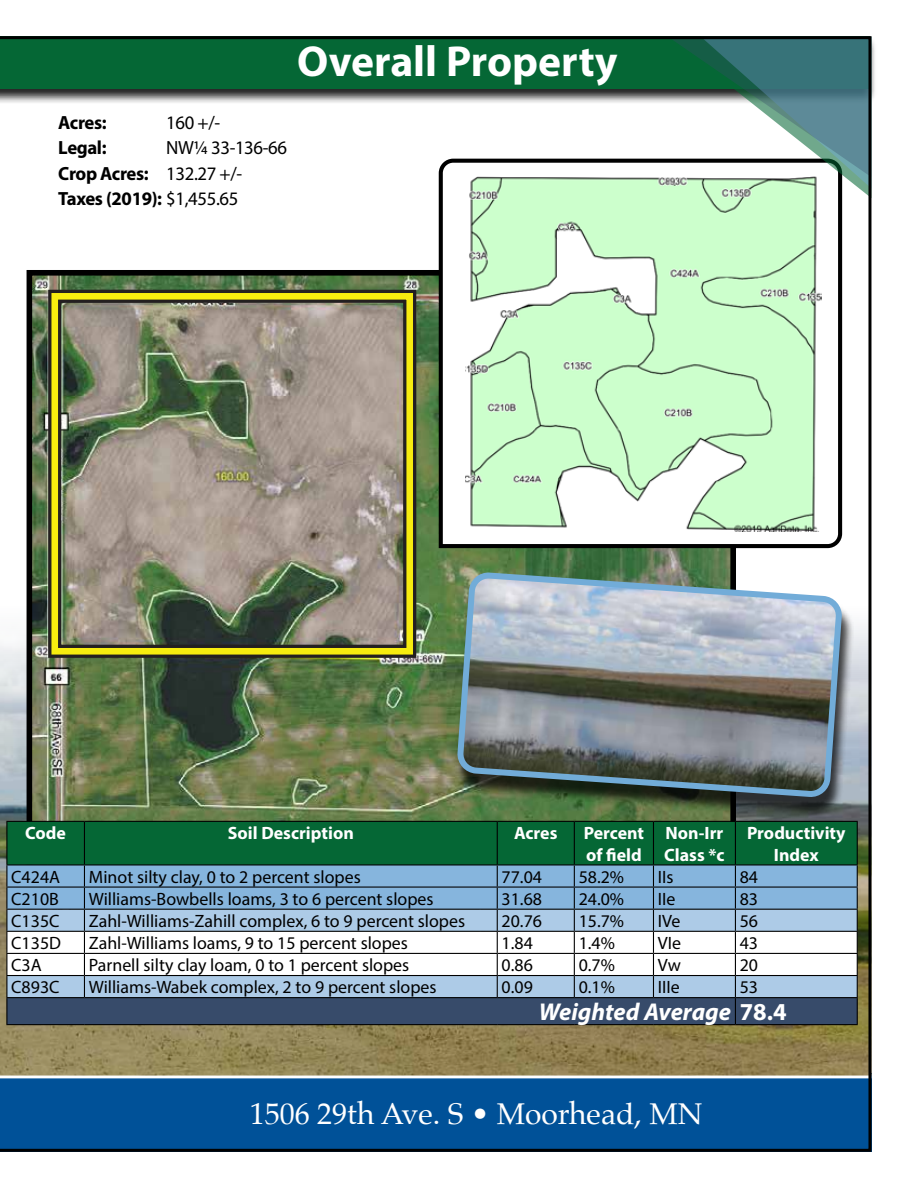
<style>
.page{position:relative;width:918px;height:1188px;background:#fff}
.page>*{position:absolute;margin:0;border:0;box-sizing:border-box;transform-origin:0 0}
.t1{font:700 43.5px "Myriad Pro";color:#fff}
.t2{font:30px "Palatino";color:#fff}
.t3{font:italic 700 24.45px "Myriad Pro";color:#fff}
.t4{font:19.05px/25.5px "Myriad Pro";letter-spacing:-.02em;color:#000}
.t5{font:700 19.05px "Myriad Pro";letter-spacing:-.02em;color:#000}
.t6{font:17.85px "Myriad Pro";color:#000}
.t7{font:700 17.85px/21.5px "Myriad Pro";color:#fff}
.s1{font-weight:700}
.s2{font-style:normal}
</style>
<div class="page">
<div style="left:0;top:35px;width:878px;height:70px;background:#000;opacity:.87"></div>
<img style="left:0;top:36px;width:871px;height:1116px">
<p class="t5" style="left:58px;top:110px;width:50px">Acres:</p>
<p class="t4" style="left:166px;top:109px;width:55px">160 +/-</p>
<p class="t5" style="left:58px;top:135px;width:50px">Legal:</p>
<p class="t4" style="left:58px;top:135px;width:230px;text-indent:108px">NW1/4 33-136-66<br><span class="s1">Crop Acres:</span> 132.27 +/-<br><span class="s1">Taxes (2019):</span> $1,455.65</p>
<h1 class="t1" style="left:297px;top:33px;width:322px">Overall Property</h1>
<p class="t7" style="left:25px;top:822px;width:42px">Code</p>
<p class="t7" style="left:228px;top:822px;width:127px">Soil Description</p>
<p class="t7" style="left:514px;top:822px;width:45px">Acres</p>
<p class="t7" style="left:584px;top:822px;width:62px">Percent of field</p>
<p class="t7" style="left:664px;top:822px;width:62px">Non-Irr<br>Class *c</p>
<p class="t7" style="left:747px;top:822px;width:100px;text-align:center">Productivity<br>Index</p>
<p class="t6" style="left:11px;top:866px;width:50px">C424A</p>
<p class="t6" style="left:89px;top:866px;width:273px">Minot silty clay, 0 to 2 percent slopes</p>
<p class="t6" style="left:502px;top:866px;width:42px">77.04</p>
<p class="t6" style="left:579px;top:866px;width:47px">58.2%</p>
<p class="t6" style="left:658px;top:866px;width:17px">IIs</p>
<p class="t6" style="left:740px;top:866px;width:20px">84</p>
<p class="t6" style="left:11px;top:888px;width:49px">C210B</p>
<p class="t6" style="left:89px;top:888px;width:346px">Williams-Bowbells loams, 3 to 6 percent slopes</p>
<p class="t6" style="left:502px;top:888px;width:42px">31.68</p>
<p class="t6" style="left:579px;top:888px;width:47px">24.0%</p>
<p class="t6" style="left:658px;top:888px;width:19px">IIe</p>
<p class="t6" style="left:740px;top:888px;width:20px">83</p>
<p class="t6" style="left:11px;top:910px;width:50px">C135C</p>
<p class="t6" style="left:89px;top:910px;width:378px">Zahl-Williams-Zahill complex, 6 to 9 percent slopes</p>
<p class="t6" style="left:502px;top:910px;width:42px">20.76</p>
<p class="t6" style="left:579px;top:910px;width:47px">15.7%</p>
<p class="t6" style="left:658px;top:910px;width:24px">IVe</p>
<p class="t6" style="left:740px;top:910px;width:20px">56</p>
<p class="t6" style="left:11px;top:932px;width:51px">C135D</p>
<p class="t6" style="left:89px;top:932px;width:321px">Zahl-Williams loams, 9 to 15 percent slopes</p>
<p class="t6" style="left:502px;top:932px;width:33px">1.84</p>
<p class="t6" style="left:579px;top:932px;width:38px">1.4%</p>
<p class="t6" style="left:658px;top:932px;width:25px">VIe</p>
<p class="t6" style="left:740px;top:932px;width:20px">43</p>
<p class="t6" style="left:11px;top:954px;width:32px">C3A</p>
<p class="t6" style="left:89px;top:954px;width:322px">Parnell silty clay loam, 0 to 1 percent slopes</p>
<p class="t6" style="left:502px;top:954px;width:33px">0.86</p>
<p class="t6" style="left:579px;top:954px;width:38px">0.7%</p>
<p class="t6" style="left:658px;top:954px;width:25px">Vw</p>
<p class="t6" style="left:740px;top:954px;width:20px">20</p>
<p class="t6" style="left:11px;top:976px;width:50px">C893C</p>
<p class="t6" style="left:89px;top:976px;width:349px">Williams-Wabek complex, 2 to 9 percent slopes</p>
<p class="t6" style="left:502px;top:976px;width:33px">0.09</p>
<p class="t6" style="left:579px;top:976px;width:38px">0.1%</p>
<p class="t6" style="left:658px;top:976px;width:23px">IIIe</p>
<p class="t6" style="left:740px;top:976px;width:20px">53</p>
<h3 class="t3" style="left:539px;top:996px;width:249px">Weighted Average <span class="s2">78.4</span></h3>
<h2 class="t2" style="left:250px;top:1089px;width:454px">1506 29th Ave. S • Moorhead, MN</h2>
</div>
